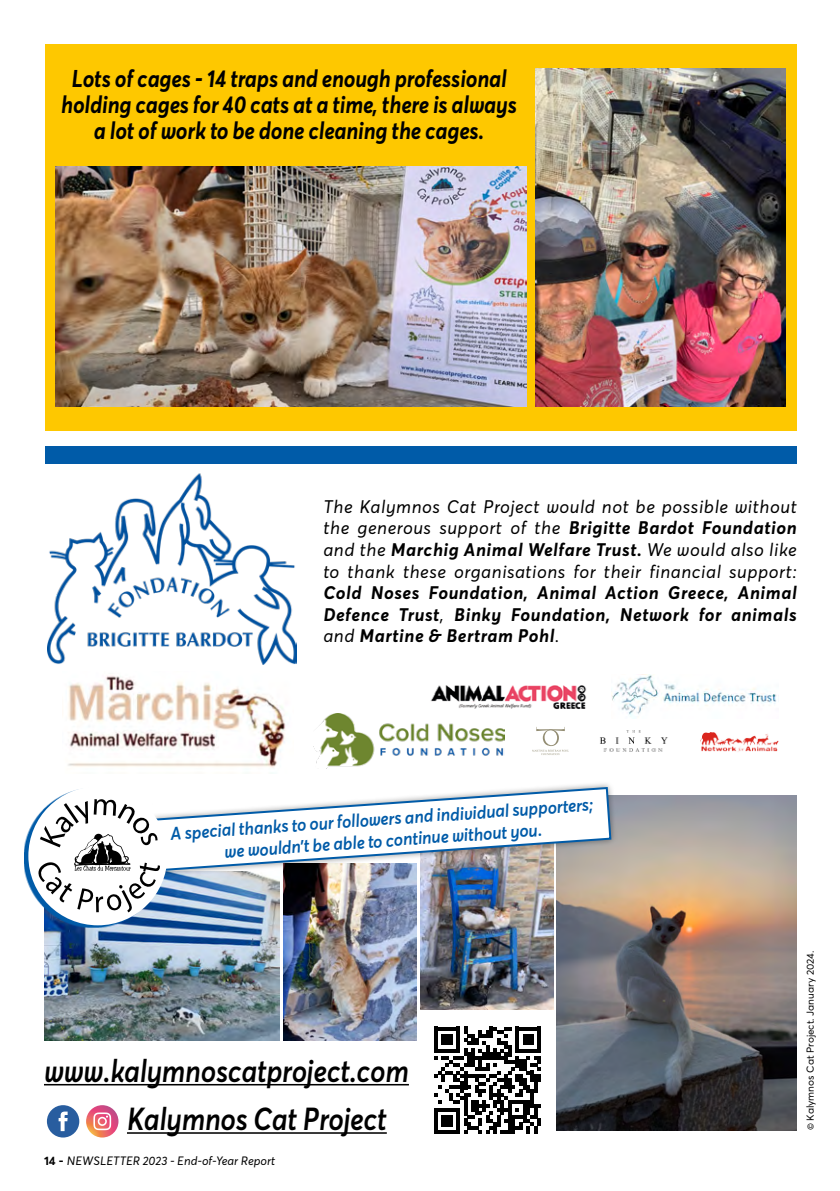
<style>
.page{position:relative;width:840px;height:1191px;background:#fff}
.page>*{position:absolute;margin:0;border:0;box-sizing:border-box;transform-origin:0 0}
.texte_intro_Kalymnos{font:italic 600 31.4px "Averta";letter-spacing:-.01em;color:#000;scale:.9 1}
.texte_intro_Kalymnos-2{font:italic 700 24px/26px "Averta";letter-spacing:-.01em;color:#000;text-align:center;scale:.9 1}
.texte_courant{font:italic 700 18px/21.6px "Averta";letter-spacing:.03em;color:#000;text-align:justify}
.texte_courant-2{font:italic 600 18px/21.6px "Averta";color:#005ba8;text-align:center;scale:.95 1}
.t1{font:italic 12px "Averta";color:#000}
.edito_texte_courant{font:10px "Averta";color:#000}
.s1{font-weight:400}
.s2{font-weight:700;font-style:normal}
</style>
<div class="page">
<div style="left:45px;top:44px;width:751px;height:387px;background:#fec800"></div>
<img style="left:535px;top:69px;width:250px;height:337px">
<img style="left:55px;top:167px;width:471px;height:239px">
<img style="left:44px;top:912px;width:235px;height:128px">
<img style="left:420px;top:912px;width:132px;height:97px">
<img style="left:283px;top:912px;width:133px;height:128px">
<img style="left:556px;top:795px;width:240px;height:335px">
<div style="left:45px;top:446px;width:751px;height:17px;background:#005ba8"></div>
<div style="left:148px;top:781px;width:469px;height:96px;background:#000;opacity:.4"></div>
<svg style="left:434px;top:1026px;width:106px;height:107px"></svg>
<hr style="left:44px;top:1084px;width:364px;height:1px;background:#000">
<hr style="left:127px;top:1132px;width:259px;height:1px;background:#000">
<div style="left:47px;top:1105px;width:32px;height:32px;background:#285d9f;border-radius:50%"></div>
<svg style="left:59px;top:1111px;width:9px;height:20px"></svg>
<svg style="left:86px;top:1105px;width:32px;height:32px"></svg>
<svg style="left:93px;top:1112px;width:18px;height:18px"></svg>
<svg style="left:24px;top:815px;width:139px;height:113px"></svg>
<div style="left:28px;top:786px;width:139px;height:139px;background:#fff;border-radius:50%"></div>
<img style="left:38px;top:786px;width:574px;height:126px">
<img style="left:68px;top:676px;width:218px;height:92px">
<img style="left:48px;top:473px;width:248px;height:192px">
<img style="left:313px;top:713px;width:191px;height:56px">
<svg style="left:532px;top:727px;width:36px;height:28px"></svg>
<img style="left:600px;top:730px;width:68px;height:21px">
<img style="left:700px;top:732px;width:77px;height:20px">
<img style="left:611px;top:674px;width:166px;height:44px">
<img style="left:430px;top:685px;width:157px;height:24px">
<p class="texte_intro_Kalymnos-2" style="left:61px;top:67px;width:507px">Lots of cages - 14 traps and enough professional holding cages for 40 cats at a time, there is always a lot of work to be done cleaning the cages.</p>
<p class="texte_courant" style="left:323px;top:496px;width:474px"><span class="s1">The Kalymnos Cat Project would not be possible without the generous support of the</span> Brigitte Bardot Foundation <span class="s1">and the</span> Marchig Animal Welfare Trust. <span class="s1">We would also like to thank these organisations for their financial support:<br></span>Cold Noses Foundation, Animal Action Greece, Animal Defence Trust<span class="s1">,</span> Binky Foundation, Network for animals <span class="s1">and</span> Martine &amp; Bertram Pohl<span class="s1">.</span></p>
<p class="texte_courant-2" style="left:170px;top:824px;width:447px;rotate:-4deg">A special thanks to our followers and individual supporters; we wouldn’t be able to continue without you.</p>
<p class="texte_intro_Kalymnos" style="left:44px;top:1051px;width:407px">www.kalymnoscatproject.com</p>
<p class="texte_intro_Kalymnos" style="left:127px;top:1099px;width:290px">Kalymnos Cat Project</p>
<p class="t1" style="left:44px;top:1152px;width:232px"><span class="s2">14 -</span> NEWSLETTER 2023 - End-of-Year Report</p>
<p class="edito_texte_courant" style="left:803px;top:1130px;width:181px;rotate:-90deg">© Kalymnos Cat Project. January 2024.</p>
</div>
